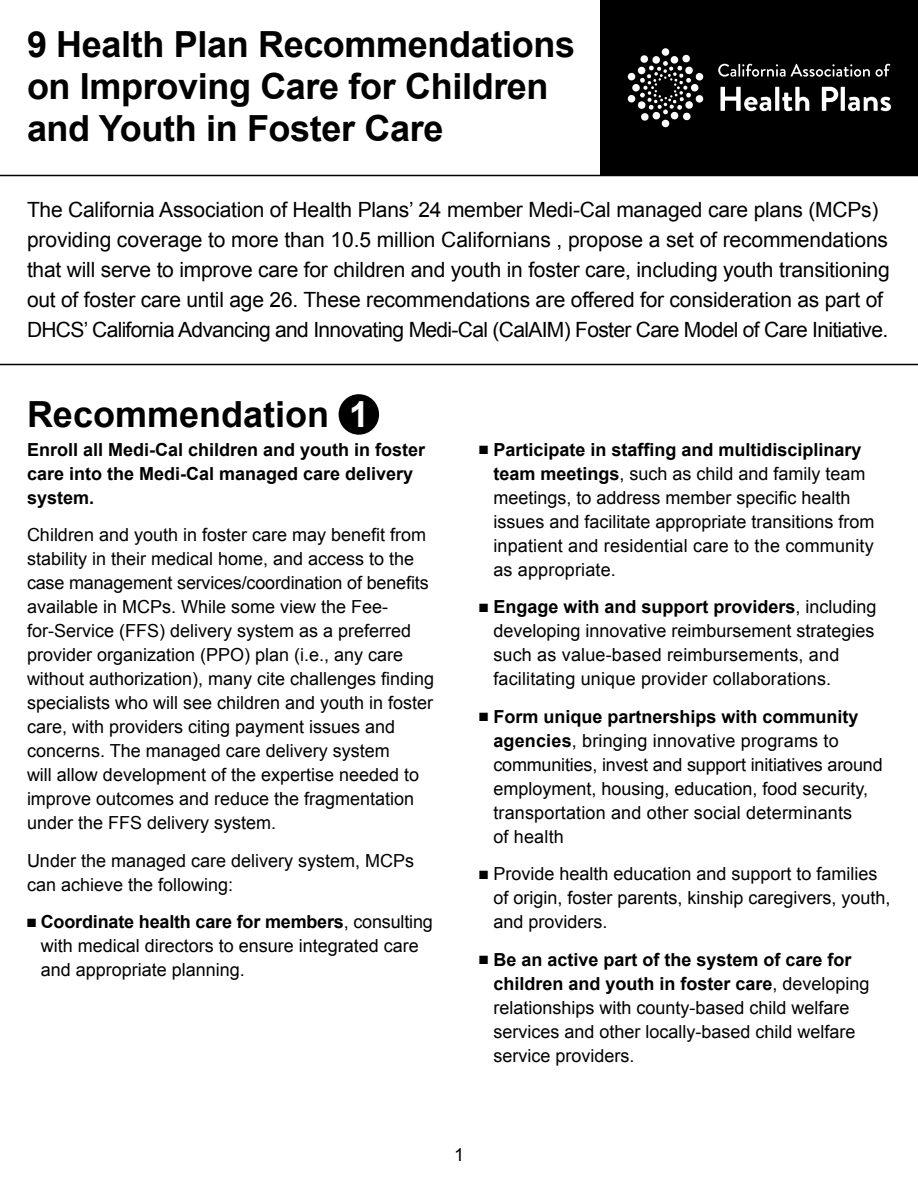
<style>
.page{position:relative;width:918px;height:1188px;background:#fff}
.page>*{position:absolute;margin:0;border:0;box-sizing:border-box;transform-origin:0 0}
.t1{font:700 36px/42px "Arial";letter-spacing:-.01em;color:#000}
.t2{font:21px/30px "Arial";letter-spacing:-.01em;color:#000}
.t3{font:18px/24px "Arial";color:#000}
.t4{font:700 18px/24px "Arial";color:#000}
.s1{color:#fff}
.s2{font-weight:700}
</style>
<div class="page">
<div style="left:339px;top:394px;width:40px;height:41px;background:#000;border-radius:50%"></div>
<hr style="left:0;top:364px;width:918px;height:1px;background:#000">
<hr style="left:0;top:175px;width:918px;height:1px;background:#000">
<img style="left:601px;top:2px;width:317px;height:173px">
<h1 class="t1" style="left:27px;top:24px;width:550px">9 Health Plan Recommendations on Improving Care for Children and Youth in Foster Care</h1>
<p class="t2" style="left:27px;top:195px;width:864px">The California Association of Health Plans’ 24 member Medi-Cal managed care plans (MCPs) providing coverage to more than 10.5 million Californians , propose a set of recommendations that will serve to improve care for children and youth in foster care, including youth transitioning out of foster care until age 26. These recommendations are offered for consideration as part of DHCS’ California Advancing and Innovating Medi-Cal (CalAIM) Foster Care Model of Care Initiative.</p>
<h2 class="t1" style="left:27px;top:395px;width:344px">Recommendation <span class="s1">1</span></h2>
<p class="t4" style="left:27px;top:438px;width:400px">Enroll all Medi-Cal children and youth in foster care into the Medi-Cal managed care delivery system.</p>
<p class="t3" style="left:27px;top:523px;width:409px">Children and youth in foster care may benefit from stability in their medical home, and access to the case management services/coordination of benefits available in MCPs. While some view the Fee&shy;for-Service (FFS) delivery system as a preferred provider organization (PPO) plan (i.e., any care without authorization), many cite challenges finding specialists who will see children and youth in foster care, with providers citing payment issues and concerns. The managed care delivery system<br>will allow development of the expertise needed to improve outcomes and reduce the fragmentation under the FFS delivery system.</p>
<p class="t3" style="left:27px;top:849px;width:389px">Under the managed care delivery system, MCPs can achieve the following:</p>
<p class="t3" style="left:41px;top:910px;width:394px;text-indent:-14px">■ <span class="s2">Coordinate health care for members</span>, consulting with medical directors to ensure integrated care and appropriate planning.</p>
<p class="t3" style="left:493px;top:438px;width:383px;text-indent:-14px">■ <span class="s2">Participate in staffing and multidisciplinary team meetings</span>, such as child and family team meetings, to address member specific health issues and facilitate appropriate transitions from inpatient and residential care to the community as appropriate.</p>
<p class="t3" style="left:493px;top:595px;width:385px;text-indent:-14px">■ <span class="s2">Engage with and support providers</span>, including developing innovative reimbursement strategies such as value-based reimbursements, and facilitating unique provider collaborations.</p>
<p class="t3" style="left:493px;top:705px;width:391px;text-indent:-14px">■ <span class="s2">Form unique partnerships with community agencies</span>, bringing innovative programs to communities, invest and support initiatives around employment, housing, education, food security, transportation and other social determinants<br>of health</p>
<p class="t3" style="left:493px;top:862px;width:399px;text-indent:-14px">■ Provide health education and support to families of origin, foster parents, kinship caregivers, youth, and providers.</p>
<p class="t3" style="left:493px;top:948px;width:378px;text-indent:-14px">■ <span class="s2">Be an active part of the system of care for children and youth in foster care</span>, developing relationships with county-based child welfare services and other locally-based child welfare service providers.</p>
<p class="t3" style="left:454px;top:1142px;width:12px">1</p>
</div>
